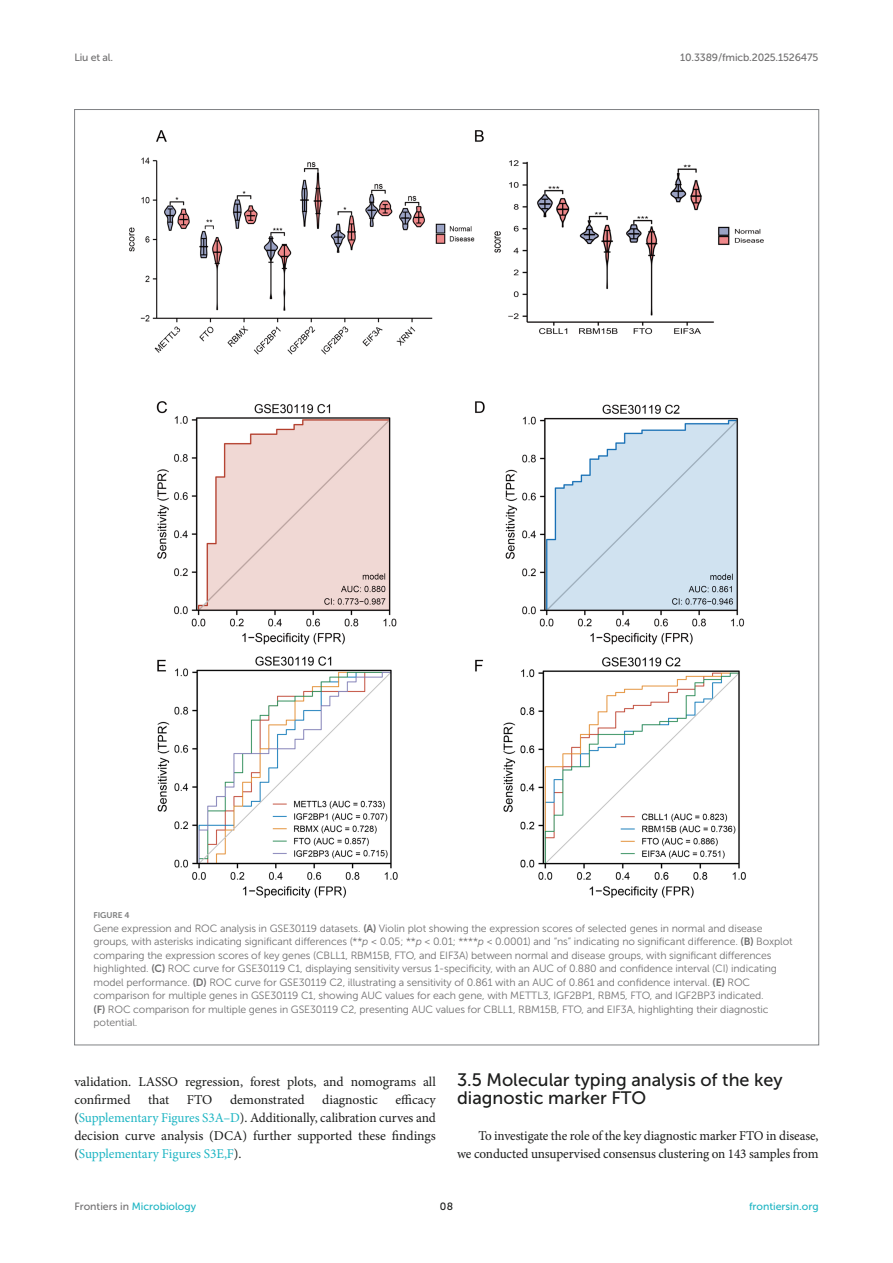
<style>
.page{position:relative;width:893px;height:1263px;background:#fff}
.page>*{position:absolute;margin:0;border:0;box-sizing:border-box;transform-origin:0 0}
.HEAD_2{font:18px/18px "Museo Sans 500";color:#1b1c1b}
.TEXT{font:13.5px/18px "Minion Pro";letter-spacing:-.01em;color:#1b1c1b}
.FIG_LEG{font:10.5px/13.5px "Museo Sans 300";letter-spacing:-.01em;color:#706f70}
.t1{font:10.5px "Museo Sans 500";color:#1db5c3}
.t2{font:10.5px "Museo Sans 500";letter-spacing:-.015em;color:#706f70}
.t3{font:10.5px "Museo Sans 500";color:#1b1c1b}
.FIG_HD{font:8.25px "Museo Sans 700";letter-spacing:-.01em;color:#7e7f7f}
.s1{font-family:"Museo Sans 700"}
.s2{font-style:italic}
.s3{color:#1db5c3}
.s4{color:#706f70}
</style>
<div class="page">
<img style="left:129px;top:130px;width:635px;height:768px">
<p class="t2" style="left:74px;top:51px;width:40px">Liu et al.</p>
<p class="t2" style="left:680px;top:51px;width:140px">10.3389/fmicb.2025.1526475</p>
<p class="FIG_HD" style="left:94px;top:910px;width:37px">FIGURE 4</p>
<p class="FIG_LEG" style="left:94px;top:921px;width:701px">Gene expression and ROC analysis in GSE30119 datasets. <span class="s1">(A)</span> Violin plot showing the expression scores of selected genes in normal and disease groups, with asterisks indicating significant differences (**<span class="s2">p</span> &lt; 0.05; **<span class="s2">p</span> &lt; 0.01; ****<span class="s2">p</span> &lt; 0.0001) and “ns” indicating no significant difference. <span class="s1">(B)</span> Boxplot comparing the expression scores of key genes (CBLL1, RBM15B, FTO, and EIF3A) between normal and disease groups, with significant differences highlighted. <span class="s1">(C)</span> ROC curve for GSE30119 C1, displaying sensitivity versus 1-specificity, with an AUC of 0.880 and confidence interval (CI) indicating model performance. <span class="s1">(D)</span> ROC curve for GSE30119 C2, illustrating a sensitivity of 0.861 with an AUC of 0.861 and confidence interval. <span class="s1">(E)</span> ROC comparison for multiple genes in GSE30119 C1, showing AUC values for each gene, with METTL3, IGF2BP1, RBM5, FTO, and IGF2BP3 indicated.<br><span class="s1">(F)</span> ROC comparison for multiple genes in GSE30119 C2, presenting AUC values for CBLL1, RBM15B, FTO, and EIF3A, highlighting their diagnostic potential.</p>
<p class="TEXT" style="left:74px;top:1073px;width:363px">validation. LASSO regression, forest plots, and nomograms all confirmed</p>
<p class="TEXT" style="left:74px;top:1091px;width:363px;text-align:justify;text-indent:321px">efficacy (<span class="s3">Supplementary Figures S3A–D</span>). Additionally, calibration curves and decision curve analysis (DCA) further supported these findings (<span class="s3">Supplementary Figures S3E,F</span>).</p>
<p class="TEXT" style="left:148px;top:1091px;width:23px">that</p>
<p class="TEXT" style="left:187px;top:1091px;width:27px">FTO</p>
<p class="TEXT" style="left:230px;top:1091px;width:76px">demonstrated</p>
<p class="TEXT" style="left:322px;top:1091px;width:57px">diagnostic</p>
<p class="HEAD_2" style="left:457px;top:1071px;width:327px">3.5 Molecular typing analysis of the key diagnostic marker FTO</p>
<p class="TEXT" style="left:457px;top:1127px;width:363px;text-align:right">To investigate the role of the key diagnostic marker FTO in disease,<br>we conducted unsupervised consensus clustering on 143 samples from</p>
<p class="t1" style="left:74px;top:1200px;width:123px"><span class="s4">Frontiers in</span> Microbiology</p>
<p class="t3" style="left:440px;top:1200px;width:15px">08</p>
<p class="t1" style="left:749px;top:1200px;width:71px">frontiersin.org</p>
</div>
